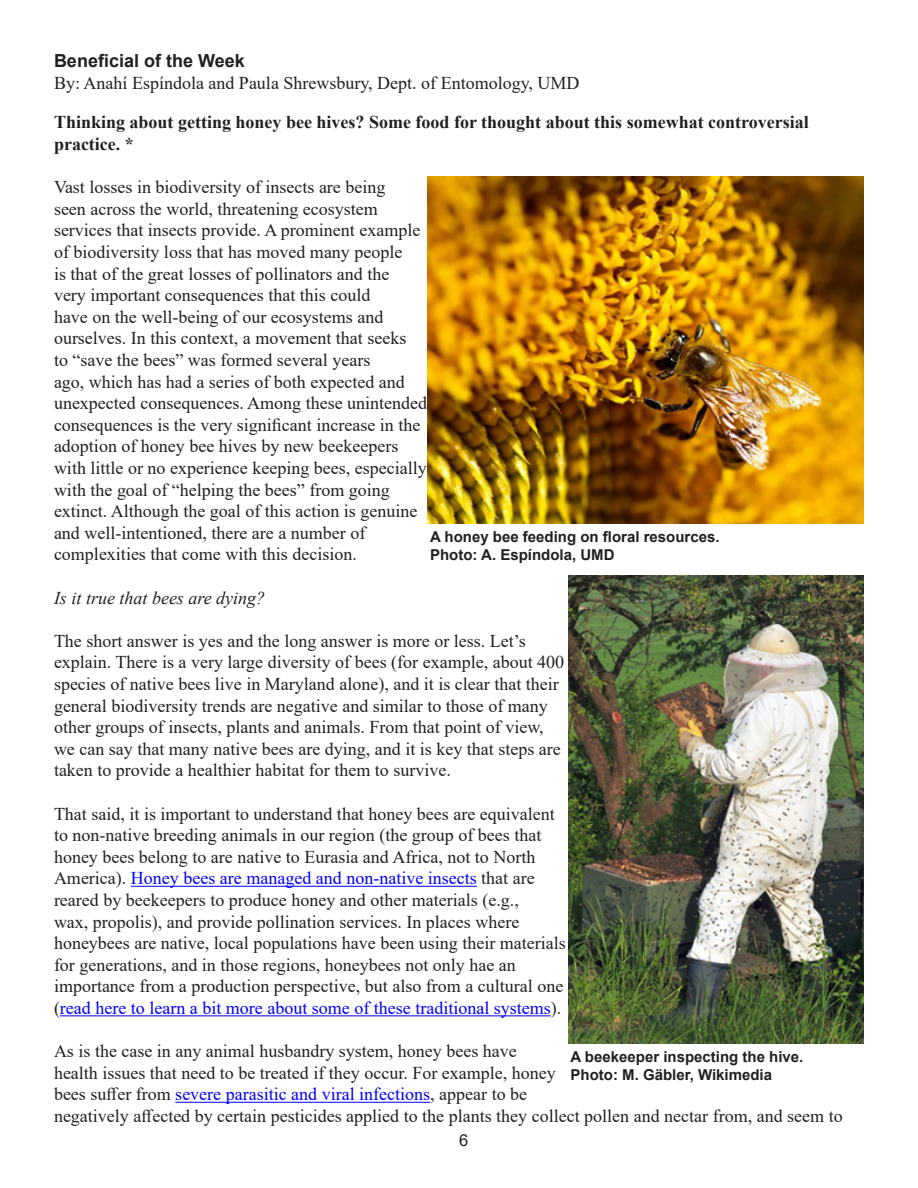
<style>
.page{position:relative;width:918px;height:1188px;background:#fff}
.page>*{position:absolute;margin:0;border:0;box-sizing:border-box;transform-origin:0 0}
.t1{font:18px/21.6px "Times New Roman";color:#231f20}
.t2{font:700 18px/21.6px "Times New Roman";color:#231f20}
.t3{font:italic 18px "Times New Roman";color:#231f20}
.Headline{font:700 18px "Arial";color:#231f20}
.t4{font:16.5px "Arial";color:#231f20}
.Photo_credit{font:700 15px "Arial";color:#231f20}
.s1{color:#00f}
</style>
<div class="page">
<hr style="left:131px;top:886px;width:346px;height:1px;background:#00f">
<hr style="left:60px;top:1015px;width:491px;height:1px;background:#00f">
<hr style="left:175px;top:1102px;width:255px;height:1px;background:#00f">
<img style="left:428px;top:176px;width:436px;height:348px">
<img style="left:568px;top:576px;width:296px;height:468px">
<p class="Headline" style="left:54px;top:48px;width:192px">Beneficial of the Week</p>
<p class="t1" style="left:54px;top:71px;width:527px">By: Anahí Espíndola and Paula Shrewsbury, Dept. of Entomology, UMD</p>
<p class="t2" style="left:54px;top:111px;width:756px">Thinking about getting honey bee hives? Some food for thought about this somewhat controversial practice. *</p>
<p class="t1" style="left:54px;top:176px;width:375px">Vast losses in biodiversity of insects are being<br>seen across the world, threatening ecosystem services that insects provide. A prominent example of biodiversity loss that has moved many people<br>is that of the great losses of pollinators and the<br>very important consequences that this could<br>have on the well-being of our ecosystems and ourselves. In this context, a movement that seeks<br>to “save the bees” was formed several years<br>ago, which has had a series of both expected and unexpected consequences. Among these unintended consequences is the very significant increase in the adoption of honey bee hives by new beekeepers with little or no experience keeping bees, especially with the goal of “helping the bees” from going extinct. Although the goal of this action is genuine and well-intentioned, there are a number of complexities that come with this decision.</p>
<p class="t3" style="left:54px;top:585px;width:213px">Is it true that bees are dying?</p>
<p class="t1" style="left:54px;top:629px;width:512px">The short answer is yes and the long answer is more or less. Let’s explain. There is a very large diversity of bees (for example, about 400 species of native bees live in Maryland alone), and it is clear that their general biodiversity trends are negative and similar to those of many other groups of insects, plants and animals. From that point of view, we can say that many native bees are dying, and it is key that steps are taken to provide a healthier habitat for them to survive.</p>
<p class="t1" style="left:54px;top:802px;width:513px">That said, it is important to understand that honey bees are equivalent to non-native breeding animals in our region (the group of bees that honey bees belong to are native to Eurasia and Africa, not to North America). <span class="s1">Honey bees are managed and non-native insects</span> that are reared by beekeepers to produce honey and other materials (e.g.,<br>wax, propolis), and provide pollination services. In places where honeybees are native, local populations have been using their materials for generations, and in those regions, honeybees not only hae an importance from a production perspective, but also from a cultural one (<span class="s1">read here to learn a bit more about some of these traditional systems</span>).</p>
<p class="t1" style="left:54px;top:1040px;width:790px">As is the case in any animal husbandry system, honey bees have<br>health issues that need to be treated if they occur. For example, honey<br>bees suffer from <span class="s1">severe parasitic and viral infections</span>, appear to be<br>negatively affected by certain pesticides applied to the plants they collect pollen and nectar from, and seem to</p>
<p class="Photo_credit" style="left:430px;top:526px;width:291px">A honey bee feeding on floral resources.</p>
<p class="Photo_credit" style="left:430px;top:544px;width:186px">Photo: A. Espíndola, UMD</p>
<p class="Photo_credit" style="left:571px;top:1046px;width:234px">A beekeeper inspecting the hive.</p>
<p class="Photo_credit" style="left:571px;top:1064px;width:203px">Photo: M. Gäbler, Wikimedia</p>
<p class="t4" style="left:459px;top:1129px;width:11px">6</p>
</div>
